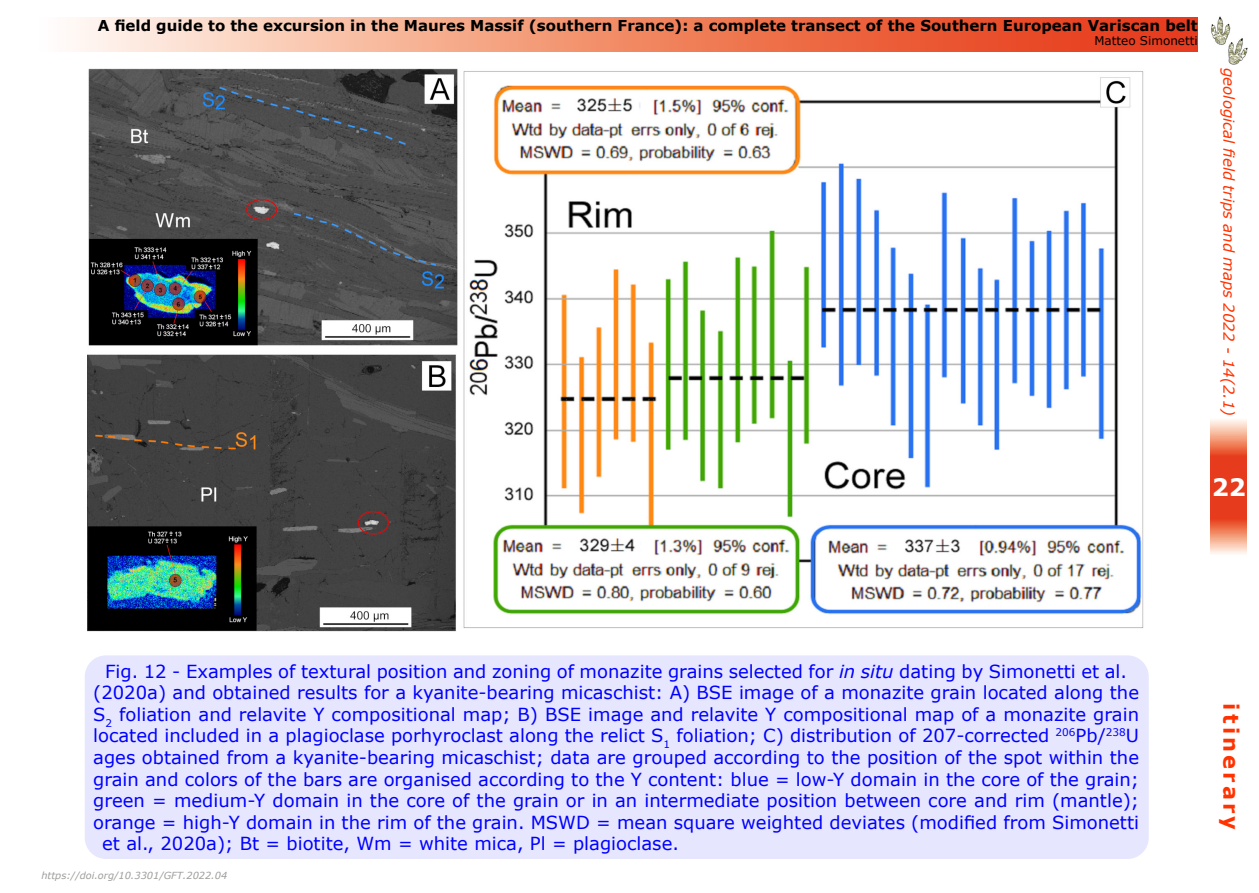
<style>
.page{position:relative;width:1259px;height:893px;background:#fff}
.page>*{position:absolute;margin:0;border:0;box-sizing:border-box;transform-origin:0 0}
.t1{font:700 24px "Verdana";color:#fff}
.t2{font:700 21px "Verdana";letter-spacing:.15em;color:#ff3200}
.t3{font:18px "Verdana";color:#00f}
.t4{font:700 15px "Verdana";color:#000}
.t5{font:italic 15px "Verdana";color:#ff3200}
.t6{font:12px "Verdana";color:#000}
.t7{font:italic 9.75px "Verdana";color:#9d9d9c}
.s1{font-style:italic}
</style>
<div class="page">
<svg style="left:1210px;top:420px;width:37px;height:134px"></svg>
<svg style="left:71px;top:17px;width:1126px;height:34px"></svg>
<img style="left:1211px;top:16px;width:37px;height:49px">
<img style="left:88px;top:68px;width:1056px;height:564px">
<div style="left:85px;top:655px;width:1063px;height:204px;background:#e6e6ff;border-radius:21px"></div>
<p class="t4" style="left:98px;top:15px;width:1101px">A field guide to the excursion in the Maures Massif (southern France): a complete transect of the Southern European Variscan belt</p>
<p class="t6" style="left:1094px;top:33px;width:105px">Matteo Simonetti</p>
<p class="t5" style="left:1238px;top:68px;width:350px;rotate:90deg">geological field trips and maps 2022 - 14(2.1)</p>
<h1 class="t1" style="left:1211px;top:471px;width:36px">22</h1>
<p class="t3" style="left:105px;top:660px;width:1023px">Fig. 12 - Examples of textural position and zoning of monazite grains selected for <span class="s1">in situ</span> dating by Simonetti et al.</p>
<p class="t3" style="left:93px;top:681px;width:1047px">(2020a) and obtained results for a kyanite-bearing micaschist: A) BSE image of a monazite grain located along the</p>
<p class="t3" style="left:93px;top:703px;width:1047px">S<sub>2</sub> foliation and relavite Y compositional map; B) BSE image and relavite Y compositional map of a monazite grain</p>
<p class="t3" style="left:93px;top:724px;width:1047px">located included in a plagioclase porhyroclast along the relict S<sub>1</sub> foliation; C) distribution of 207-corrected <sup>206</sup>Pb/<sup>238</sup>U</p>
<p class="t3" style="left:93px;top:746px;width:1047px">ages obtained from a kyanite-bearing micaschist; data are grouped according to the position of the spot within the</p>
<p class="t3" style="left:93px;top:768px;width:1047px">grain and colors of the bars are organised according to the Y content: blue = low-Y domain in the core of the grain;</p>
<p class="t3" style="left:93px;top:789px;width:1047px">green = medium-Y domain in the core of the grain or in an intermediate position between core and rim (mantle);</p>
<p class="t3" style="left:93px;top:811px;width:1047px">orange = high-Y domain in the rim of the grain. MSWD = mean square weighted deviates (modified from Simonetti</p>
<p class="t3" style="left:102px;top:832px;width:578px">et al., 2020a); Bt = biotite, Wm = white mica, Pl = plagioclase.</p>
<p class="t7" style="left:41px;top:870px;width:187px">https://doi.org/10.3301/GFT.2022.04</p>
<p class="t2" style="left:1244px;top:703px;width:128px;rotate:90deg">itinerary</p>
</div>
